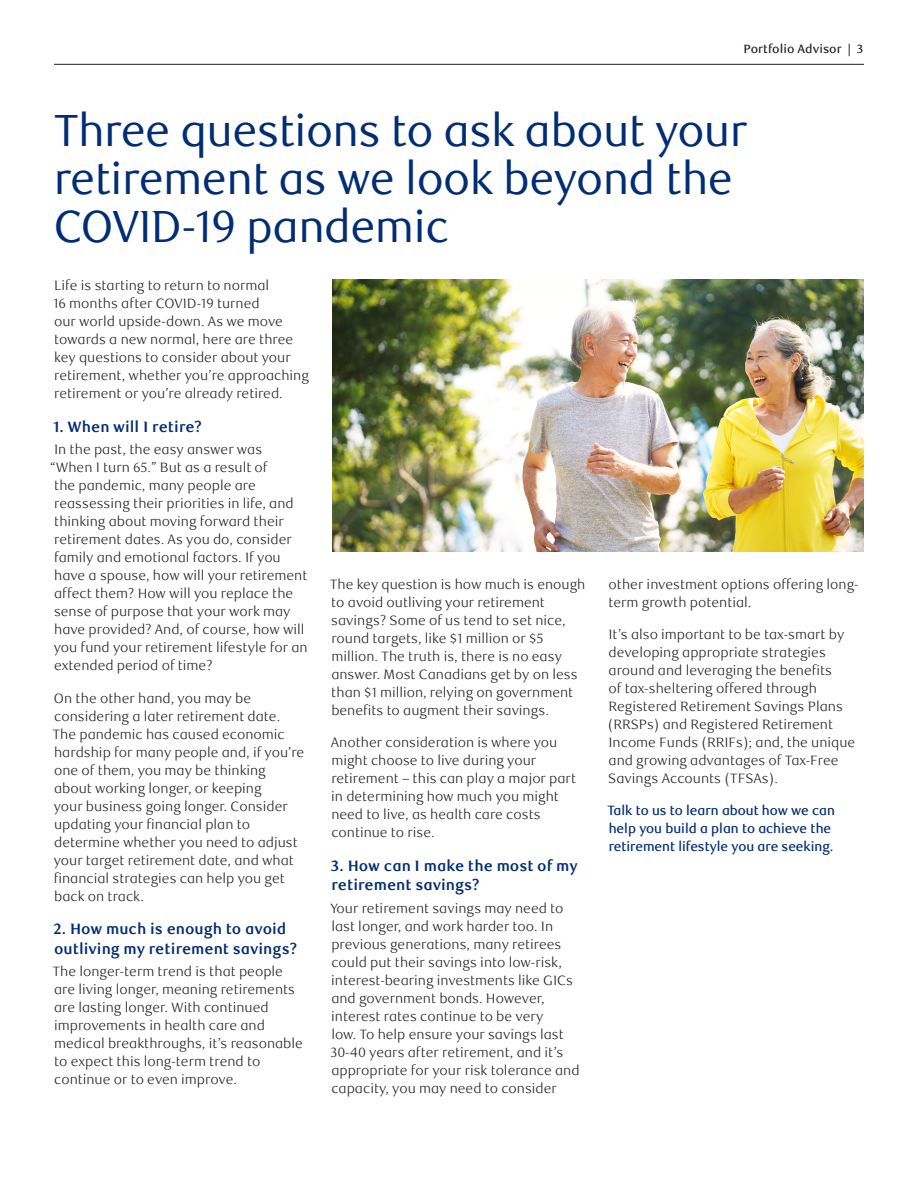
<style>
.page{position:relative;width:918px;height:1188px;background:#fff}
.page>*{position:absolute;margin:0;border:0;box-sizing:border-box;transform-origin:0 0}
._1-Main_Title{font:45px/48px "RBC Display";color:#002d74}
._4-Text_Headline{font:700 15px/19.5px "RBC Text";color:#002d74}
._5-Body_Copy{font:300 13.5px/18px "RBC Text";color:#231f20}
.Call_to_action{font:500 13.5px/18px "RBC Display";color:#002d74}
.t1{font:500 12px "RBC Text";color:#231f20}
</style>
<div class="page">
<img style="left:333px;top:280px;width:531px;height:272px">
<hr style="left:54px;top:64px;width:810px;height:1px;background:#231f20">
<p class="t1" style="left:743px;top:42px;width:122px">Portfolio Advisor | 3</p>
<p class="_1-Main_Title" style="left:54px;top:107px;width:695px">Three questions to ask about your retirement as we look beyond the<br>COVID-19 pandemic</p>
<p class="_5-Body_Copy" style="left:53px;top:277px;width:257px">Life is starting to return to normal<br>16 months after COVID-19 turned<br>our world upside-down. As we move towards a new normal, here are three key questions to consider about your retirement, whether you’re approaching retirement or you’re already retired.</p>
<p class="_4-Text_Headline" style="left:54px;top:417px;width:150px">1. When will I retire?</p>
<p class="_5-Body_Copy" style="left:54px;top:441px;width:210px">In the past, the easy answer was</p>
<p class="_5-Body_Copy" style="left:50px;top:459px;width:219px">“When I turn 65.” But as a result of</p>
<p class="_5-Body_Copy" style="left:54px;top:477px;width:203px">the pandemic, many people are</p>
<p class="_5-Body_Copy" style="left:54px;top:495px;width:241px">reassessing their priorities in life, and</p>
<p class="_5-Body_Copy" style="left:54px;top:513px;width:231px">thinking about moving forward their</p>
<p class="_5-Body_Copy" style="left:54px;top:531px;width:239px">retirement dates. As you do, consider</p>
<p class="_5-Body_Copy" style="left:54px;top:549px;width:228px">family and emotional factors. If you</p>
<p class="_5-Body_Copy" style="left:54px;top:567px;width:255px">have a spouse, how will your retirement</p>
<p class="_5-Body_Copy" style="left:54px;top:585px;width:241px">affect them? How will you replace the</p>
<p class="_5-Body_Copy" style="left:54px;top:603px;width:238px">sense of purpose that your work may</p>
<p class="_5-Body_Copy" style="left:54px;top:621px;width:252px">have provided? And, of course, how will</p>
<p class="_5-Body_Copy" style="left:54px;top:639px;width:255px">you fund your retirement lifestyle for an</p>
<p class="_5-Body_Copy" style="left:54px;top:657px;width:160px">extended period of time?</p>
<p class="_5-Body_Copy" style="left:52px;top:689px;width:253px">On the other hand, you may be considering a later retirement date.<br>The pandemic has caused economic hardship for many people and, if you’re one of them, you may be thinking about working longer, or keeping<br>your business going longer. Consider updating your financial plan to determine whether you need to adjust your target retirement date, and what financial strategies can help you get back on track.</p>
<p class="_4-Text_Headline" style="left:54px;top:920px;width:245px">2. How much is enough to avoid outliving my retirement savings?</p>
<p class="_5-Body_Copy" style="left:52px;top:963px;width:252px">The longer-term trend is that people are living longer, meaning retirements are lasting longer. With continued improvements in health care and medical breakthroughs, it’s reasonable to expect this long-term trend to continue or to even improve.</p>
<p class="_5-Body_Copy" style="left:330px;top:575px;width:257px">The key question is how much is enough to avoid outliving your retirement savings? Some of us tend to set nice, round targets, like $1 million or $5 million. The truth is, there is no easy answer. Most Canadians get by on less than $1 million, relying on government benefits to augment their savings.</p>
<p class="_5-Body_Copy" style="left:331px;top:734px;width:247px">Another consideration is where you might choose to live during your retirement – this can play a major part in determining how much you might need to live, as health care costs continue to rise.</p>
<p class="_4-Text_Headline" style="left:331px;top:856px;width:248px">3. How can I make the most of my retirement savings?</p>
<p class="_5-Body_Copy" style="left:330px;top:899px;width:251px">Your retirement savings may need to last longer, and work harder too. In previous generations, many retirees could put their savings into low-risk, interest-bearing investments like GICs and government bonds. However, interest rates continue to be very<br>low. To help ensure your savings last 30-40 years after retirement, and it’s appropriate for your risk tolerance and capacity, you may need to consider</p>
<p class="_5-Body_Copy" style="left:609px;top:575px;width:252px">other investment options offering long&shy;term growth potential.</p>
<p class="_5-Body_Copy" style="left:608px;top:625px;width:249px">It’s also important to be tax-smart by developing appropriate strategies around and leveraging the benefits<br>of tax-sheltering offered through Registered Retirement Savings Plans (RRSPs) and Registered Retirement Income Funds (RRIFs); and, the unique and growing advantages of Tax-Free Savings Accounts (TFSAs).</p>
<p class="Call_to_action" style="left:607px;top:802px;width:229px">Talk to us to learn about how we can help you build a plan to achieve the retirement lifestyle you are seeking.</p>
</div>
